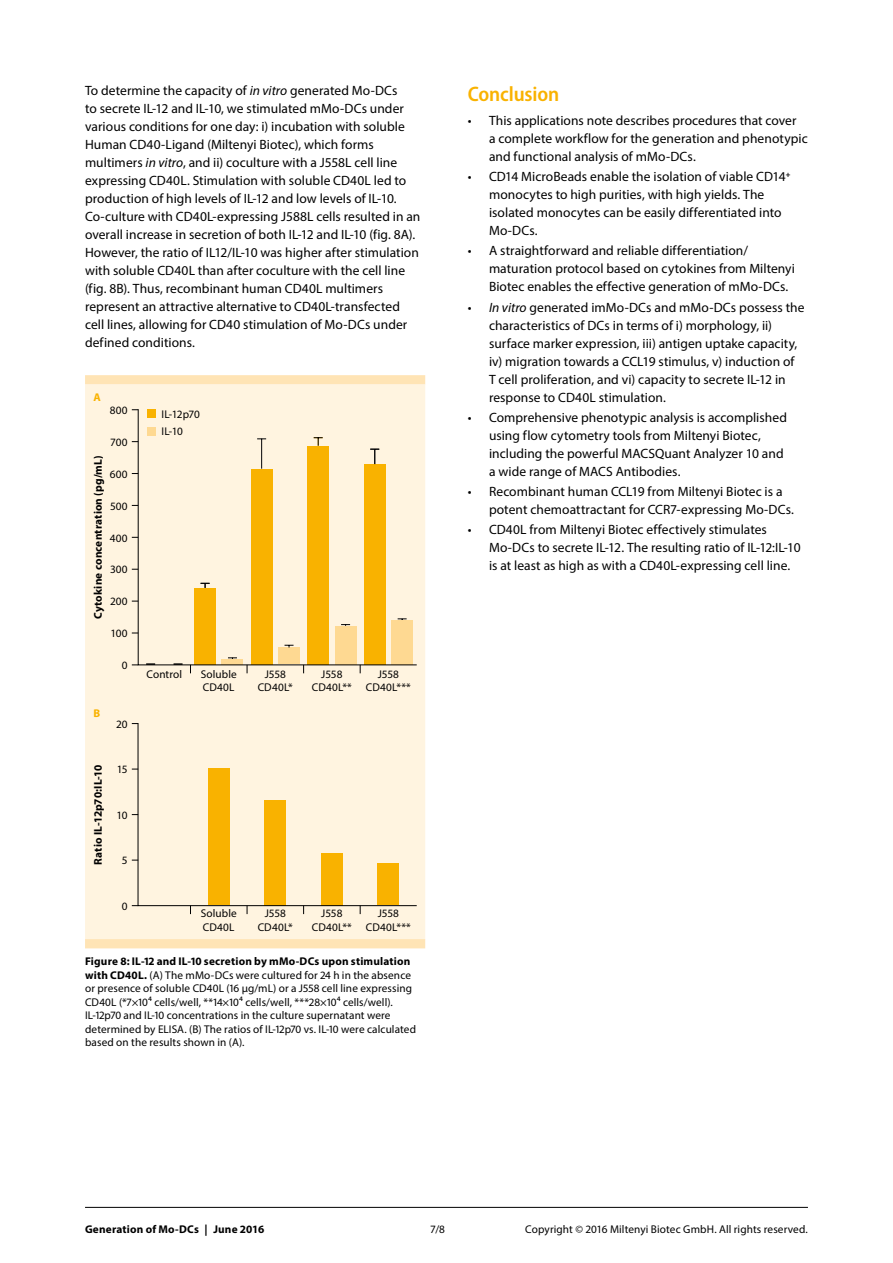
<style>
.page{position:relative;width:893px;height:1263px;background:#fff}
.page>*{position:absolute;margin:0;border:0;box-sizing:border-box;transform-origin:0 0}
.t1{font:600 semi-condensed 21px "Myriad Pro";letter-spacing:-.005em;color:#f9b200}
.t2{font:13.5px/18px "Myriad Pro";letter-spacing:.005em;color:#000}
.t3{font:11.25px/13.5px "Myriad Pro";letter-spacing:.01em;color:#000;text-align:center}
.t4{font:700 11.25px "Myriad Pro";letter-spacing:.015em;color:#000}
.t5{font:700 11.25px "Myriad Pro";color:#f9b200}
.s1{font-style:italic}
.s2{font-weight:700}
</style>
<div class="page">
<div style="left:85px;top:375px;width:340px;height:573px;background:#ffe4b5"></div>
<div style="left:85px;top:384px;width:340px;height:555px;background:#fff4e0"></div>
<svg style="left:137px;top:408px;width:280px;height:258px;background:#fbe3ac"></svg>
<svg style="left:137px;top:722px;width:280px;height:184px;background:#fbe6ba"></svg>
<hr style="left:85px;top:1207px;width:723px;height:1px;background:#000">
<p class="t2" style="left:85px;top:81px;width:337px">To determine the capacity of <span class="s1">in vitro</span> generated Mo-DCs<br>to secrete IL-12 and IL-10, we stimulated mMo-DCs under various conditions for one day: i) incubation with soluble Human CD40-Ligand (Miltenyi Biotec), which forms multimers <span class="s1">in vitro</span>, and ii) coculture with a J558L cell line expressing CD40L. Stimulation with soluble CD40L led to production of high levels of IL-12 and low levels of IL-10.<br>Co-culture with CD40L-expressing J588L cells resulted in an overall increase in secretion of both IL-12 and IL-10 (fig. 8A).<br>However, the ratio of IL12/IL-10 was higher after stimulation with soluble CD40L than after coculture with the cell line (fig. 8B). Thus, recombinant human CD40L multimers represent an attractive alternative to CD40L-transfected cell lines, allowing for CD40 stimulation of Mo-DCs under defined conditions.</p>
<p class="t5" style="left:94px;top:390px;width:9px">A</p>
<p class="t3" style="left:110px;top:403px;width:19px">800</p>
<p class="t3" style="left:110px;top:435px;width:19px">700</p>
<p class="t4" style="left:91px;top:619px;width:165px;rotate:-90deg">Cytokine concentration (pg/mL)</p>
<p class="t3" style="left:110px;top:467px;width:19px">600</p>
<p class="t3" style="left:110px;top:499px;width:19px">500</p>
<p class="t3" style="left:110px;top:531px;width:19px">400</p>
<p class="t3" style="left:110px;top:563px;width:19px">300</p>
<p class="t3" style="left:110px;top:595px;width:19px">200</p>
<p class="t3" style="left:110px;top:626px;width:19px">100</p>
<p class="t3" style="left:122px;top:658px;width:7px">0</p>
<p class="t5" style="left:94px;top:705px;width:8px">B</p>
<p class="t4" style="left:91px;top:865px;width:102px;rotate:-90deg">Ratio IL-12p70:IL-10</p>
<p class="t3" style="left:116px;top:717px;width:13px">20</p>
<p class="t3" style="left:117px;top:762px;width:12px">15</p>
<p class="t3" style="left:117px;top:808px;width:13px">10</p>
<p class="t3" style="left:122px;top:854px;width:7px">5</p>
<p class="t3" style="left:122px;top:899px;width:7px">0</p>
<p class="t3" style="left:162px;top:405px;width:40px;line-height:17.7px;text-align:left">IL-12p70<br>IL-10</p>
<p class="t3" style="left:146px;top:667px;width:37px">Control</p>
<p class="t3" style="left:366px;top:667px;width:47px">J558<br>CD40L***</p>
<p class="t3" style="left:201px;top:667px;width:38px;text-align:left">Soluble<br>CD40L</p>
<p class="t3" style="left:258px;top:667px;width:37px">J558<br>CD40L*</p>
<p class="t3" style="left:312px;top:667px;width:42px">J558<br>CD40L**</p>
<p class="t3" style="left:201px;top:906px;width:38px;text-align:left">Soluble<br>CD40L</p>
<p class="t3" style="left:366px;top:906px;width:47px">J558<br>CD40L***</p>
<p class="t3" style="left:258px;top:906px;width:37px">J558<br>CD40L*</p>
<p class="t3" style="left:312px;top:906px;width:42px">J558<br>CD40L**</p>
<p class="t3" style="left:85px;top:955px;width:333px;text-align:left"><span class="s2">Figure 8: IL-12 and IL-10 secretion by mMo-DCs upon stimulation with CD40L.</span> (A) The mMo-DCs were cultured for 24 h in the absence or presence of soluble CD40L (16 µg/mL) or a J558 cell line expressing CD40L (*7×10⁴ cells/well, **14×10⁴ cells/well, ***28×10⁴ cells/well).<br>IL-12p70 and IL-10 concentrations in the culture supernatant were determined by ELISA. (B) The ratios of IL-12p70 vs. IL-10 were calculated based on the results shown in (A).</p>
<h1 class="t1" style="left:468px;top:82px;width:93px">Conclusion</h1>
<p class="t2" style="left:489px;top:111px;width:320px;text-indent:-21px">• This applications note describes procedures that cover<br>a complete workflow for the generation and phenotypic and functional analysis of mMo-DCs.</p>
<p class="t2" style="left:489px;top:168px;width:303px;text-indent:-21px">• CD14 MicroBeads enable the isolation of viable CD14<sup>+ </sup>monocytes to high purities, with high yields. The isolated monocytes can be easily differentiated into Mo-DCs.</p>
<p class="t2" style="left:489px;top:242px;width:307px;text-indent:-21px">• A straightforward and reliable differentiation/ maturation protocol based on cytokines from Miltenyi<br>Biotec enables the effective generation of mMo-DCs.</p>
<p class="t2" style="left:489px;top:298px;width:317px;text-indent:-21px">• <span class="s1">In vitro</span> generated imMo-DCs and mMo-DCs possess the characteristics of DCs in terms of i) morphology, ii) surface marker expression, iii) antigen uptake capacity, iv) migration towards a CCL19 stimulus, v) induction of T cell proliferation, and vi) capacity to secrete IL-12 in response to CD40L stimulation.</p>
<p class="t2" style="left:489px;top:408px;width:299px;text-indent:-21px">• Comprehensive phenotypic analysis is accomplished using flow cytometry tools from Miltenyi Biotec, including the powerful MACSQuant Analyzer 10 and a wide range of MACS Antibodies.</p>
<p class="t2" style="left:489px;top:482px;width:307px;text-indent:-21px">• Recombinant human CCL19 from Miltenyi Biotec is a potent chemoattractant for CCR7-expressing Mo-DCs.</p>
<p class="t2" style="left:489px;top:520px;width:313px;text-indent:-21px">• CD40L from Miltenyi Biotec effectively stimulates<br>Mo-DCs to secrete IL-12. The resulting ratio of IL-12:IL-10 is at least as high as with a CD40L-expressing cell line.</p>
<p class="t4" style="left:85px;top:1222px;width:181px">Generation of Mo-DCs | June 2016</p>
<p class="t3" style="left:430px;top:1222px;width:16px">7/8</p>
<p class="t3" style="left:525px;top:1222px;width:284px">Copyright © 2016 Miltenyi Biotec GmbH. All rights reserved.</p>
</div>
